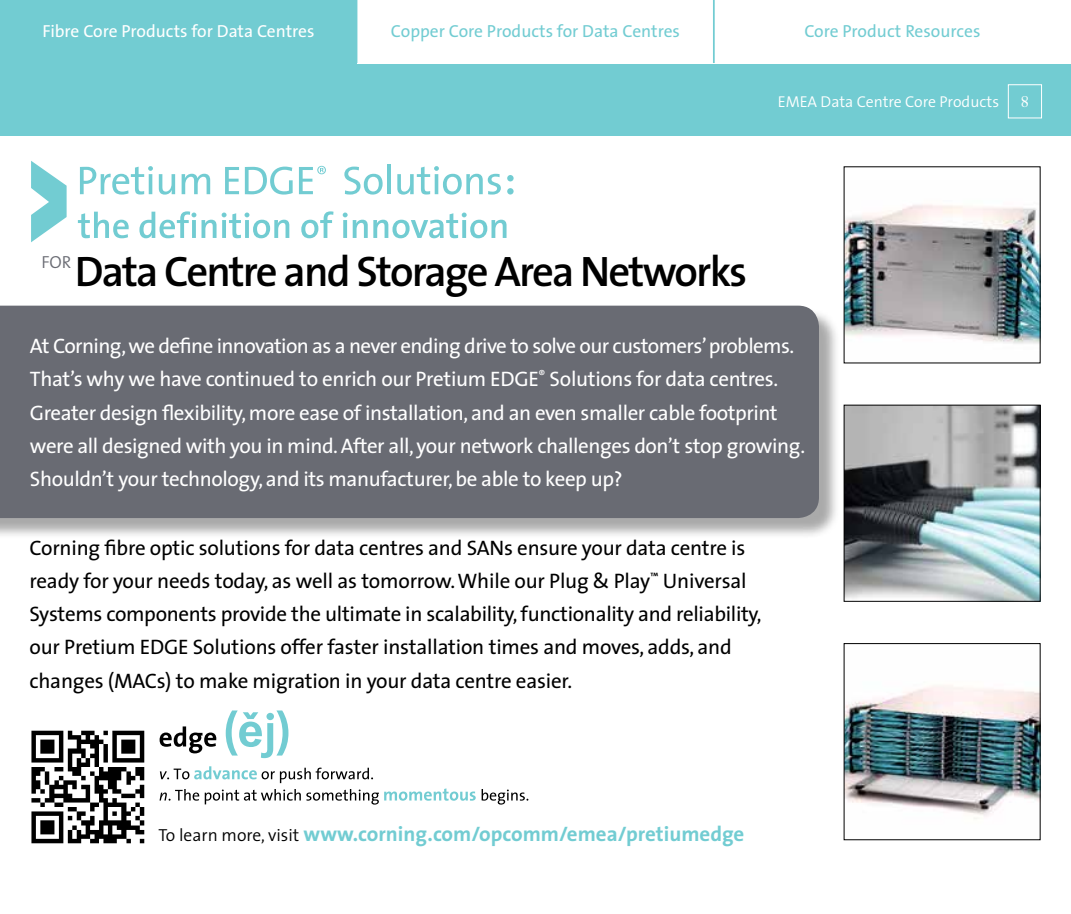
<style>
.page{position:relative;width:1071px;height:914px;background:#fff}
.page>*{position:absolute;margin:0;border:0;box-sizing:border-box;transform-origin:0 0}
.t1{font:600 42.88px "The Sans";letter-spacing:-.045em;color:#000}
.t2{font:21px/33.2px "The Sans";letter-spacing:-.02em;color:#fff}
.t3{font:21px/33.2px "The Sans";letter-spacing:-.01em;color:#000}
.t4{font:700 21px "The Sans";color:#72ccd2}
.t5{font:17.5px "The Sans";color:#72ccd2}
.t6{font:17.5px "The Sans";color:#fff}
.t7{font:300 17.5px "The Sans";color:#696b73}
.t8{font:300 15.75px "The Sans";color:#fff}
.t9{font:15.75px "Janson Text";color:#fff}
.s1{font-weight:300;font-size:17.5px;color:#000}
</style>
<div class="page">
<div style="left:0;top:0;width:1071px;height:136px;background:#72ccd2"></div>
<div style="left:1008px;top:84px;width:34px;height:34px;border:1px solid #fff"></div>
<svg style="left:160px;top:726px;width:56px;height:27px"></svg>
<svg style="left:226px;top:710px;width:62px;height:48px"></svg>
<svg style="left:160px;top:766px;width:316px;height:38px"></svg>
<svg style="left:482px;top:789px;width:46px;height:15px"></svg>
<div style="left:0;top:308px;width:841px;height:232px;background:#000;opacity:.34"></div>
<div style="left:0;top:305px;width:819px;height:213px;background:#696b73"></div>
<img style="left:846px;top:685px;width:193px;height:134px">
<div style="left:844px;top:643px;width:197px;height:197px;border:1px solid #000"></div>
<img style="left:846px;top:204px;width:193px;height:140px">
<img style="left:846px;top:407px;width:193px;height:192px">
<div style="left:844px;top:405px;width:197px;height:196px;border:1px solid #000"></div>
<svg style="left:31px;top:161px;width:36px;height:81px"></svg>
<svg style="left:80px;top:166px;width:73px;height:28px"></svg>
<svg style="left:159px;top:174px;width:16px;height:21px"></svg>
<svg style="left:182px;top:174px;width:28px;height:20px"></svg>
<svg style="left:225px;top:167px;width:14px;height:27px"></svg>
<svg style="left:245px;top:167px;width:48px;height:27px"></svg>
<svg style="left:344px;top:167px;width:39px;height:27px"></svg>
<hr style="left:387px;top:165px;width:4px;height:29px;background:#72ccd2">
<svg style="left:397px;top:166px;width:104px;height:29px"></svg>
<svg style="left:78px;top:212px;width:51px;height:26px"></svg>
<svg style="left:139px;top:211px;width:57px;height:27px"></svg>
<svg style="left:202px;top:212px;width:87px;height:26px"></svg>
<svg style="left:301px;top:211px;width:33px;height:27px"></svg>
<svg style="left:343px;top:212px;width:164px;height:26px"></svg>
<svg style="left:507px;top:175px;width:7px;height:19px"></svg>
<svg style="left:299px;top:166px;width:27px;height:28px"></svg>
<div style="left:357px;top:0;width:357px;height:63px;background:#fff"></div>
<div style="left:714px;top:0;width:357px;height:63px;background:#fff"></div>
<hr style="left:713px;top:0;width:2px;height:63px;background:#72ccd2">
<img style="left:31px;top:730px;width:114px;height:114px">
<p class="t6" style="left:42px;top:17px;width:274px">Fibre Core Products for Data Centres</p>
<p class="t5" style="left:391px;top:17px;width:291px">Copper Core Products for Data Centres</p>
<p class="t5" style="left:804px;top:17px;width:178px">Core Product Resources</p>
<p class="t8" style="left:778px;top:89px;width:223px">EMEA Data Centre Core Products</p>
<p class="t9" style="left:1021px;top:91px;width:10px">8</p>
<p class="t7" style="left:42px;top:248px;width:31px">FOR</p>
<h1 class="t1" style="left:75px;top:235px;width:674px">Data Centre and Storage Area Networks</h1>
<p class="t2" style="left:30px;top:328px;width:777px">At Corning, we define innovation as a never ending drive to solve our customers’ problems.<br>That’s why we have continued to enrich our Pretium EDGE<sup>®</sup> Solutions for data centres.<br>Greater design flexibility, more ease of installation, and an even smaller cable footprint were all designed with you in mind. After all, your network challenges don’t stop growing.<br>Shouldn’t your technology, and its manufacturer, be able to keep up?</p>
<p class="t3" style="left:30px;top:530px;width:734px">Corning fibre optic solutions for data centres and SANs ensure your data centre is ready for your needs today, as well as tomorrow. While our Plug &amp; Play<sup>™</sup> Universal Systems components provide the ultimate in scalability, functionality and reliability, our Pretium EDGE Solutions offer faster installation times and moves, adds, and changes (MACs) to make migration in your data centre easier.</p>
<p class="t4" style="left:158px;top:816px;width:588px"><span class="s1">To learn more, visit</span> www.corning.com/opcomm/emea/pretiumedge</p>
</div>
